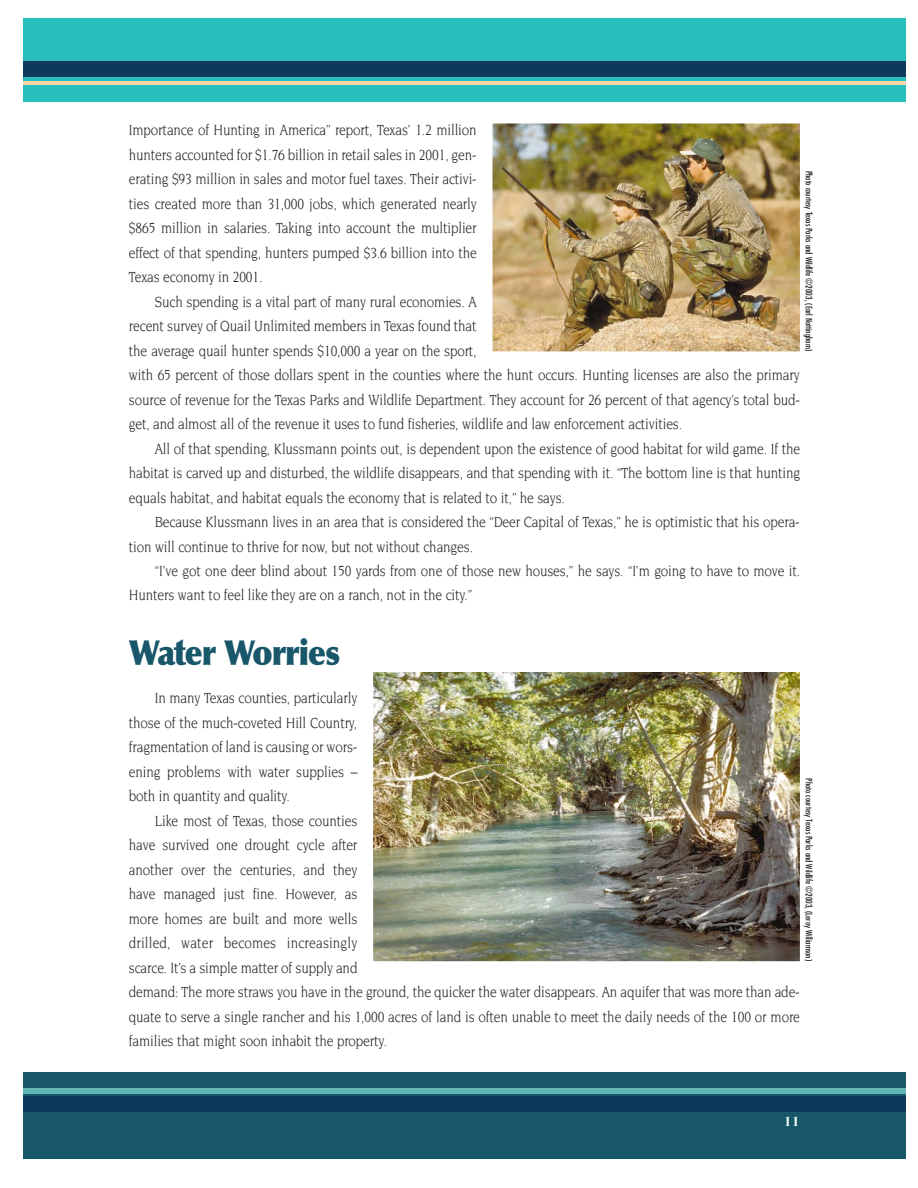
<style>
.page{position:relative;width:918px;height:1188px;background:#fff}
.page>*{position:absolute;margin:0;border:0;box-sizing:border-box;transform-origin:0 0}
.t1{font:900 34.5px "Optima";letter-spacing:-.03em;color:#18566a;scale:.9 1}
.t2{font:15.9px/24.5px "Novarese";letter-spacing:-.01em;color:#231f20;scale:.85 1}
.t3{font:700 14.4px "Novarese";color:#fff}
.t4{font:condensed 8.7px "Futura";color:#231f20}
</style>
<div class="page">
<div style="left:24px;top:18px;width:881px;height:84px;background:#28bebb"></div>
<div style="left:24px;top:62px;width:881px;height:15px;background:#0e395a"></div>
<hr style="left:24px;top:81px;width:881px;height:4px;background:#f7d7a3">
<div style="left:24px;top:1072px;width:881px;height:87px;background:#18566a"></div>
<div style="left:24px;top:1097px;width:881px;height:15px;background:#0e395a"></div>
<div style="left:24px;top:1089px;width:881px;height:5px;background:#63b5b6"></div>
<img style="left:374px;top:673px;width:425px;height:288px">
<div style="left:372px;top:671px;width:429px;height:292px;border:1px solid #fff"></div>
<img style="left:493px;top:124px;width:306px;height:227px">
<div style="left:491px;top:122px;width:310px;height:231px;border:1px solid #fff"></div>
<p class="t2" style="left:129px;top:119px;width:411px;text-align:justify">Importance of Hunting in America” report, Texas’ 1.2 million hunters accounted for $1.76 billion in retail sales in 2001, gen&shy;erating $93 million in sales and motor fuel taxes. Their activi&shy;ties created more than 31,000 jobs, which generated nearly $865 million in salaries. Taking into account the multiplier effect of that spending, hunters pumped $3.6 billion into the Texas economy in 2001.</p>
<p class="t2" style="left:129px;top:290px;width:791px;text-indent:26px">Such spending is a vital part of many rural economies. A<br>recent survey of Quail Unlimited members in Texas found that<br>the average quail hunter spends $10,000 a year on the sport,<br>with 65 percent of those dollars spent in the counties where the hunt occurs. Hunting licenses are also the primary source of revenue for the Texas Parks and Wildlife Department. They account for 26 percent of that agency’s total bud&shy;get, and almost all of the revenue it uses to fund fisheries, wildlife and law enforcement activities.</p>
<p class="t2" style="left:129px;top:437px;width:791px;text-align:justify;text-indent:26px">All of that spending, Klussmann points out, is dependent upon the existence of good habitat for wild game. If the habitat is carved up and disturbed, the wildlife disappears, and that spending with it. “The bottom line is that hunting equals habitat, and habitat equals the economy that is related to it,” he says.</p>
<p class="t2" style="left:129px;top:511px;width:791px;text-indent:26px">Because Klussmann lives in an area that is considered the “Deer Capital of Texas,” he is optimistic that his opera&shy;tion will continue to thrive for now, but not without changes.</p>
<p class="t2" style="left:129px;top:560px;width:791px;text-indent:26px">“I’ve got one deer blind about 150 yards from one of those new houses,” he says. “I’m going to have to move it.<br>Hunters want to feel like they are on a ranch, not in the city.”</p>
<h1 class="t1" style="left:129px;top:639px;width:236px">Water Worries</h1>
<p class="t2" style="left:129px;top:687px;width:270px;text-align:justify;text-indent:26px">In many Texas counties, particularly those of the much-coveted Hill Country, fragmentation of land is causing or wors&shy;ening problems with water supplies – both in quantity and quality.</p>
<p class="t2" style="left:129px;top:809px;width:791px;text-indent:26px">Like most of Texas, those counties<br>have survived one drought cycle after<br>another over the centuries, and they<br>have managed just fine. However, as<br>more homes are built and more wells<br>drilled, water becomes increasingly<br>scarce. It’s a simple matter of supply and<br>demand: The more straws you have in the ground, the quicker the water disappears. An aquifer that was more than ade&shy;quate to serve a single rancher and his 1,000 acres of land is often unable to meet the daily needs of the 100 or more families that might soon inhabit the property.</p>
<p class="t4" style="left:813px;top:171px;width:182px;rotate:90deg">Photo courtesy Texas Parks and Wildlife ©2003, (Earl Nottingham)</p>
<p class="t4" style="left:813px;top:778px;width:184px;rotate:90deg">Photo courtesy Texas Parks and Wildlife ©2003, (Leroy Williamson)</p>
<p class="t3" style="left:784px;top:1116px;width:18px">11</p>
</div>
